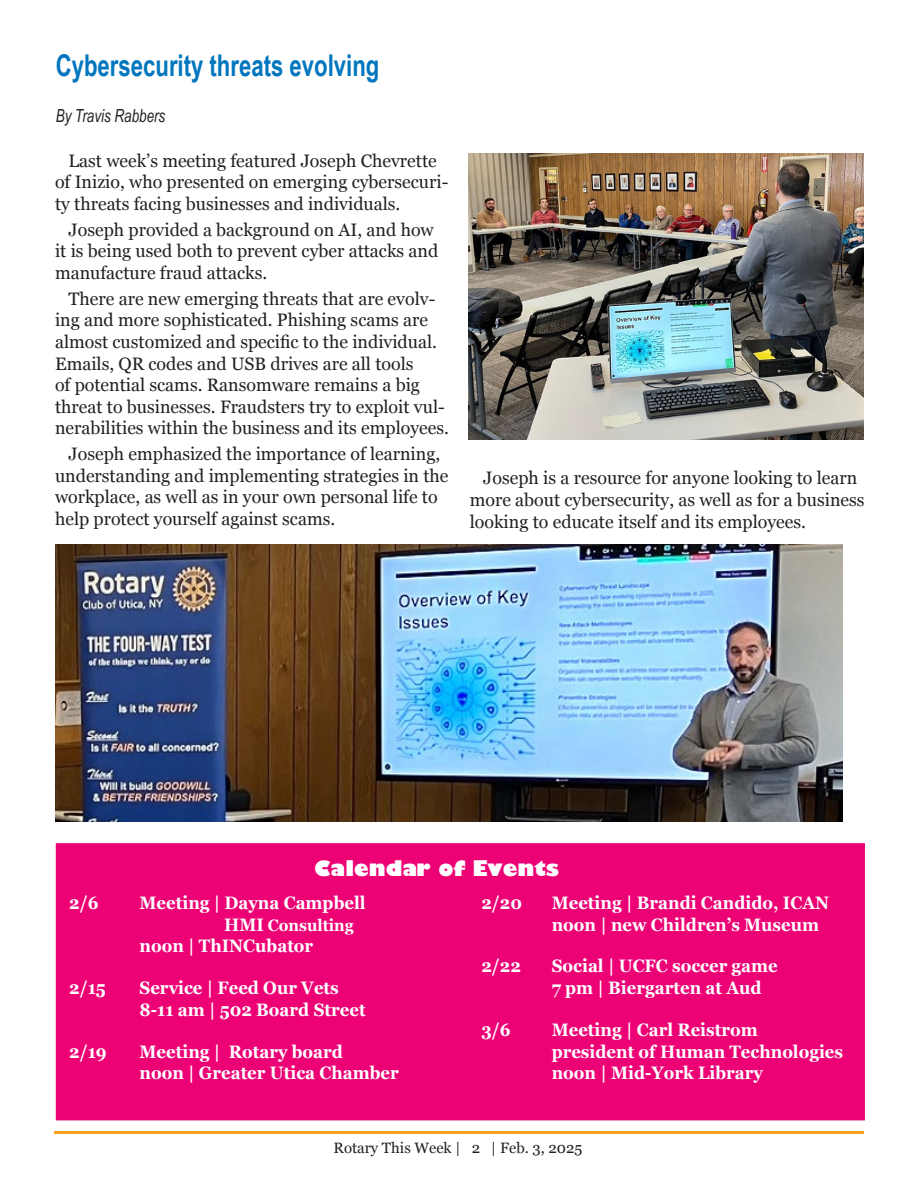
<style>
.page{position:relative;width:918px;height:1188px;background:#fff}
.page>*{position:absolute;margin:0;border:0;box-sizing:border-box;transform-origin:0 0}
.t1{font:700 30px "Arial Narrow";color:#0076bf;scale:.9 1}
.t2{font:800 21px "Gill Sans";color:#fff}
.t3{font:18px/21.6px "Georgia";color:#231f20}
.t4{font:700 18px/21.6px "Georgia";color:#fff;scale:.93 1}
.t5{font:italic 18px "Arial Narrow";color:#231f20;scale:.91 1}
.t6{font:700 16.5px "Georgia";color:#fff;scale:.93 1}
.t7{font:15px "Georgia";color:#231f20}
.s1{font-size:18px}
</style>
<div class="page">
<hr style="left:54px;top:1131px;width:810px;height:3px;background:#f9a31b">
<div style="left:57px;top:844px;width:807px;height:276px;background:#ed0275"></div>
<div style="left:56px;top:843px;width:809px;height:277px;border:2px solid #ed0275"></div>
<img style="left:468px;top:153px;width:396px;height:287px">
<img style="left:55px;top:544px;width:788px;height:278px">
<h1 class="t1" style="left:56px;top:43px;width:361px">Cybersecurity threats evolving</h1>
<p class="t5" style="left:56px;top:103px;width:122px">By Travis Rabbers</p>
<p class="t3" style="left:55px;top:149px;width:395px;text-indent:14px">Last week’s meeting featured Joseph Chevrette of Inizio, who presented on emerging cybersecuri&shy;ty threats facing businesses and individuals.</p>
<p class="t3" style="left:55px;top:218px;width:385px;text-indent:14px">Joseph provided a background on AI, and how it is being used both to prevent cyber attacks and manufacture fraud attacks.</p>
<p class="t3" style="left:55px;top:287px;width:395px;text-indent:14px">There are new emerging threats that are evolv&shy;ing and more sophisticated. Phishing scams are almost customized and specific to the individual.<br>Emails, QR codes and USB drives are all tools<br>of potential scams. Ransomware remains a big threat to businesses. Fraudsters try to exploit vul&shy;nerabilities within the business and its employees.</p>
<p class="t3" style="left:55px;top:442px;width:395px;text-indent:14px">Joseph emphasized the importance of learning, understanding and implementing strategies in the workplace, as well as in your own personal life to help protect yourself against scams.</p>
<p class="t3" style="left:470px;top:467px;width:396px;text-indent:14px">Joseph is a resource for anyone looking to learn more about cybersecurity, as well as for a business looking to educate itself and its employees.</p>
<p class="t2" style="left:314px;top:852px;width:246px">Calendar of Events</p>
<p class="t4" style="left:69px;top:891px;width:33px">2/6</p>
<p class="t4" style="left:140px;top:891px;width:245px">Meeting | Dayna Campbell</p>
<p class="t6" style="left:224px;top:912px;width:141px"><span class="s1">HMI</span> Consulting</p>
<p class="t4" style="left:140px;top:934px;width:188px">noon | ThINCubator</p>
<p class="t4" style="left:69px;top:976px;width:41px">2/15</p>
<p class="t4" style="left:140px;top:976px;width:245px">Service | Feed Our Vets<br>8-11 am | 502 Board Street</p>
<p class="t4" style="left:69px;top:1040px;width:42px">2/19</p>
<p class="t4" style="left:140px;top:1040px;width:280px">Meeting | Rotary board<br>noon | Greater Utica Chamber</p>
<p class="t4" style="left:482px;top:891px;width:45px">2/20</p>
<p class="t4" style="left:552px;top:891px;width:300px">Meeting | Brandi Candido, ICAN noon | new Children’s Museum</p>
<p class="t4" style="left:481px;top:955px;width:44px">2/22</p>
<p class="t4" style="left:552px;top:955px;width:245px">Social | UCFC soccer game<br>7 pm | Biergarten at Aud</p>
<p class="t4" style="left:481px;top:1018px;width:33px">3/6</p>
<p class="t4" style="left:552px;top:1018px;width:315px">Meeting | Carl Reistrom president of Human Technologies noon | Mid-York Library</p>
<p class="t7" style="left:333px;top:1137px;width:250px">Rotary This Week | 2 | Feb. 3, 2025</p>
</div>
